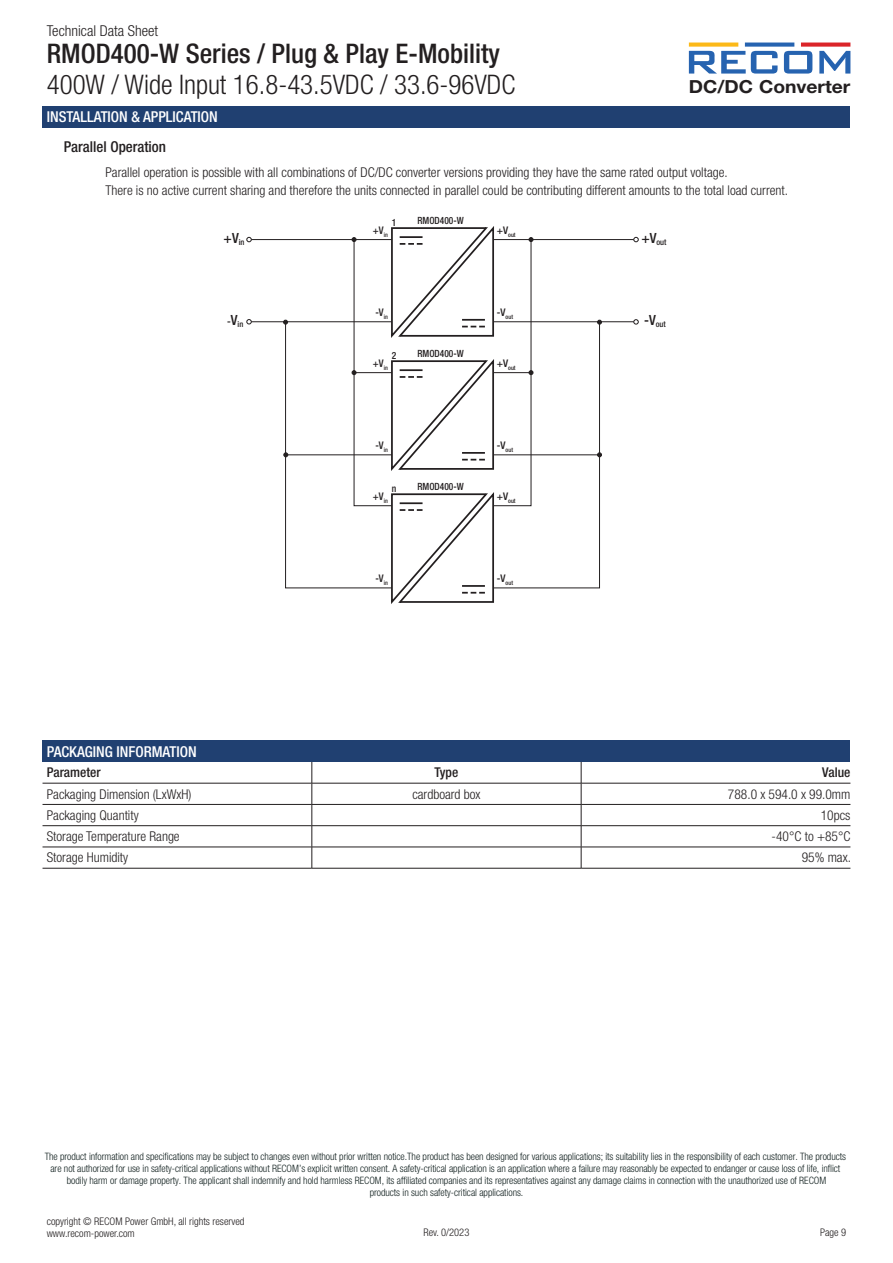
<style>
.page{position:relative;width:893px;height:1263px;background:#fff}
.page>*{position:absolute;margin:0;border:0;box-sizing:border-box;transform-origin:0 0}
.t1{font:300 condensed 27px "Helvetica Neue LT Std";color:#231f20}
.t2{font:500 condensed 27px "Helvetica Neue LT Std";color:#231f20}
.t3{font:700 18px "Helvetica Neue LT Std";color:#231f20;scale:1.07 1}
.t4{font:500 condensed 15px "Helvetica Neue LT Std";color:#fff}
.t5{font:300 condensed 15px "Helvetica Neue LT Std";color:#231f20}
.t6{font:500 condensed 15px "Helvetica Neue LT Std";color:#231f20}
.t7{font:500 condensed 14.1px "Helvetica Neue LT Std";color:#231f20}
.t8{font:300 condensed 13.5px/18px "Helvetica Neue LT Std";color:#231f20}
.t9{font:500 condensed 13.5px "Helvetica Neue LT Std";color:#231f20}
.t10{font:300 condensed 10.5px/11.2px "Helvetica Neue LT Std";color:#231f20}
.t11{font:500 condensed 10.5px "Helvetica Neue LT Std";color:#231f20;scale:.95 1}
.t12{font:300 condensed 10.2px/12.3px "Helvetica Neue LT Std";letter-spacing:-.005em;color:#11201f;text-align:center}
.t13{font:500 condensed 9.9px "Helvetica Neue LT Std";color:#231f20;scale:.95 1}
.t14{font:500 condensed 8.25px "Helvetica Neue LT Std";color:#231f20}
.t15{font:500 condensed 6.15px "Helvetica Neue LT Std";color:#231f20}
</style>
<div class="page">
<svg style="left:689px;top:43px;width:49px;height:4px"></svg>
<svg style="left:745px;top:43px;width:49px;height:4px"></svg>
<svg style="left:801px;top:43px;width:49px;height:4px"></svg>
<svg style="left:689px;top:51px;width:89px;height:23px"></svg>
<svg style="left:784px;top:51px;width:28px;height:23px"></svg>
<svg style="left:819px;top:51px;width:31px;height:23px"></svg>
<div style="left:43px;top:741px;width:807px;height:21px;background:#204071"></div>
<hr style="left:43px;top:847px;width:269px;height:1px;background:#231f20">
<hr style="left:312px;top:847px;width:269px;height:1px;background:#231f20">
<hr style="left:581px;top:847px;width:269px;height:1px;background:#231f20">
<hr style="left:43px;top:868px;width:269px;height:1px;background:#231f20">
<hr style="left:312px;top:868px;width:269px;height:1px;background:#231f20">
<hr style="left:581px;top:868px;width:269px;height:1px;background:#231f20">
<hr style="left:43px;top:783px;width:269px;height:1px;background:#231f20">
<hr style="left:312px;top:783px;width:269px;height:1px;background:#231f20">
<hr style="left:581px;top:783px;width:269px;height:1px;background:#231f20">
<hr style="left:43px;top:804px;width:269px;height:1px;background:#231f20">
<hr style="left:312px;top:804px;width:269px;height:1px;background:#231f20">
<hr style="left:581px;top:804px;width:269px;height:1px;background:#231f20">
<hr style="left:43px;top:825px;width:269px;height:1px;background:#231f20">
<hr style="left:312px;top:825px;width:269px;height:1px;background:#231f20">
<hr style="left:581px;top:825px;width:269px;height:1px;background:#231f20">
<svg style="left:312px;top:762px;width:1px;height:106px"></svg>
<svg style="left:581px;top:762px;width:1px;height:106px"></svg>
<div style="left:43px;top:106px;width:807px;height:22px;background:#204071"></div>
<hr style="left:493px;top:239px;width:141px;height:1px;background:#231f20">
<hr style="left:493px;top:321px;width:141px;height:1px;background:#231f20">
<svg style="left:246px;top:237px;width:6px;height:5px"></svg>
<svg style="left:633px;top:319px;width:6px;height:5px"></svg>
<svg style="left:633px;top:237px;width:6px;height:5px"></svg>
<hr style="left:251px;top:239px;width:141px;height:1px;background:#231f20">
<svg style="left:246px;top:319px;width:6px;height:5px"></svg>
<hr style="left:251px;top:321px;width:141px;height:1px;background:#231f20">
<svg style="left:283px;top:226px;width:319px;height:378px"></svg>
<h3 class="t5" style="left:47px;top:22px;width:113px">Technical Data Sheet</h3>
<h1 class="t2" style="left:47px;top:37px;width:455px">RMOD400-W Series / Plug &amp; Play E-Mobility</h1>
<h1 class="t1" style="left:47px;top:69px;width:470px">400W / Wide Input 16.8-43.5VDC / 33.6-96VDC</h1>
<h2 class="t3" style="left:689px;top:75px;width:153px">DC/DC Converter</h2>
<h3 class="t4" style="left:47px;top:108px;width:173px">INSTALLATION &amp; APPLICATION</h3>
<h3 class="t6" style="left:64px;top:137px;width:104px">Parallel Operation</h3>
<p class="t8" style="left:106px;top:163px;width:684px">Parallel operation is possible with all combinations of DC/DC converter versions providing they have the same rated output voltage.<br>There is no active current sharing and therefore the units connected in parallel could be contributing different amounts to the total load current.</p>
<h3 class="t7" style="left:224px;top:229px;width:22px">+V<sub>in</sub></h3>
<p class="t13" style="left:418px;top:214px;width:50px">RMOD400-W</p>
<p class="t13" style="left:392px;top:217px;width:6px">1</p>
<p class="t11" style="left:373px;top:224px;width:17px">+V<sub>in</sub></p>
<p class="t15" style="left:497px;top:231px;width:20px"><sup>+V</sup>out</p>
<p class="t14" style="left:641px;top:237px;width:27px"><sup>+V</sup>out</p>
<p class="t14" style="left:227px;top:319px;width:18px"><sup>-</sup><sup>V</sup>in</p>
<p class="t11" style="left:375px;top:306px;width:15px">-V<sub>in</sub></p>
<p class="t15" style="left:497px;top:313px;width:18px"><sup>-V</sup>out</p>
<p class="t13" style="left:392px;top:350px;width:6px">2</p>
<p class="t11" style="left:373px;top:357px;width:17px">+V<sub>in</sub></p>
<p class="t13" style="left:418px;top:347px;width:50px">RMOD400-W</p>
<p class="t15" style="left:497px;top:364px;width:20px"><sup>+V</sup>out</p>
<p class="t11" style="left:375px;top:439px;width:15px">-V<sub>in</sub></p>
<p class="t15" style="left:497px;top:446px;width:18px"><sup>-V</sup>out</p>
<p class="t13" style="left:392px;top:483px;width:6px">n</p>
<p class="t11" style="left:373px;top:490px;width:17px">+V<sub>in</sub></p>
<p class="t13" style="left:418px;top:480px;width:50px">RMOD400-W</p>
<p class="t15" style="left:497px;top:497px;width:20px"><sup>+V</sup>out</p>
<p class="t11" style="left:375px;top:572px;width:15px">-V<sub>in</sub></p>
<p class="t15" style="left:497px;top:579px;width:18px"><sup>-V</sup>out</p>
<p class="t14" style="left:644px;top:319px;width:23px"><sup>-V</sup>out</p>
<h3 class="t4" style="left:47px;top:742px;width:152px">PACKAGING INFORMATION</h3>
<h3 class="t9" style="left:47px;top:764px;width:55px">Parameter</h3>
<h3 class="t9" style="left:435px;top:764px;width:25px">Type</h3>
<h3 class="t9" style="left:822px;top:764px;width:30px">Value</h3>
<h3 class="t8" style="left:47px;top:785px;width:146px">Packaging Dimension (LxWxH)</h3>
<h3 class="t8" style="left:412px;top:785px;width:70px">cardboard box</h3>
<h3 class="t8" style="left:728px;top:785px;width:124px">788.0 x 594.0 x 99.0mm</h3>
<h3 class="t8" style="left:47px;top:806px;width:93px">Packaging Quantity</h3>
<h3 class="t8" style="left:821px;top:806px;width:31px">10pcs</h3>
<h3 class="t8" style="left:47px;top:827px;width:134px">Storage Temperature Range</h3>
<h3 class="t8" style="left:772px;top:827px;width:80px">-40°C to +85°C</h3>
<h3 class="t8" style="left:47px;top:848px;width:83px">Storage Humidity</h3>
<h3 class="t8" style="left:802px;top:848px;width:51px">95% max.</h3>
<p class="t12" style="left:45px;top:1150px;width:803px">The product information and specifications may be subject to changes even without prior written notice.The product has been designed for various applications; its suitability lies in the responsibility of each customer. The products are not authorized for use in safety-critical applications without RECOM’s explicit written consent. A safety-critical application is an application where a failure may reasonably be expected to endanger or cause loss of life, inflict bodily harm or damage property. The applicant shall indemnify and hold harmless RECOM, its affiliated companies and its representatives against any damage claims in connection with the unauthorized use of RECOM<br>products in such safety-critical applications.</p>
<p class="t10" style="left:47px;top:1216px;width:199px">copyright © RECOM Power GmbH, all rights reserved www.recom-power.com</p>
<p class="t10" style="left:424px;top:1226px;width:47px">Rev. 0/2023</p>
<p class="t10" style="left:820px;top:1226px;width:28px">Page 9</p>
</div>
